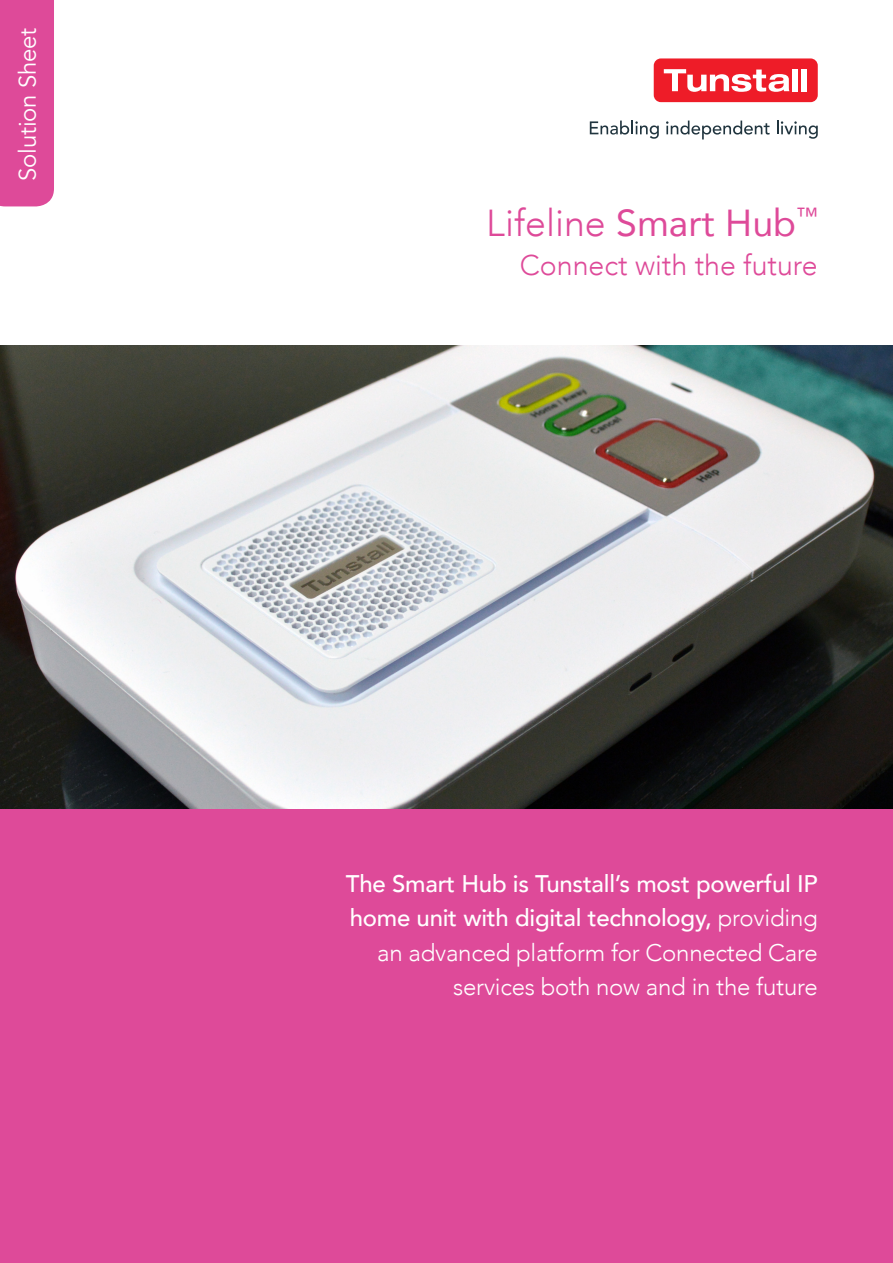
<style>
.page{position:relative;width:893px;height:1263px;background:#fff}
.page>*{position:absolute;margin:0;border:0;box-sizing:border-box;transform-origin:0 0}
.t1{font:300 37.5px "Avenir";color:#de4a99}
.t2{font:300 28.5px "Avenir";color:#de4a99}
.t3{font:300 24px/34.5px "Avenir";letter-spacing:-.01em;color:#fff;text-align:right}
.t4{font:24px "Avenir";letter-spacing:-.01em;color:#fff}
.s1{font-weight:400}
.s2{font-weight:500}
</style>
<div class="page">
<img style="left:0;top:345px;width:893px;height:464px">
<div style="left:0;top:809px;width:893px;height:454px;background:#de4a99"></div>
<div style="left:0;top:0;width:54px;height:206px;background:#de4a99"></div>
<div style="left:654px;top:58px;width:164px;height:44px;background:#ee1c28;border-radius:7px"></div>
<svg style="left:664px;top:69px;width:125px;height:23px"></svg>
<div style="left:792px;top:69px;width:5px;height:22px;background:#fff"></div>
<div style="left:801px;top:69px;width:5px;height:22px;background:#fff"></div>
<svg style="left:590px;top:121px;width:69px;height:18px"></svg>
<svg style="left:666px;top:121px;width:104px;height:18px"></svg>
<svg style="left:777px;top:121px;width:41px;height:18px"></svg>
<p class="t4" style="left:13px;top:181px;width:154px;rotate:-90deg">Solution Sheet</p>
<p class="t1" style="left:486px;top:200px;width:333px">Lifeline <span class="s1">Smart Hub</span><sup>™</sup></p>
<p class="t2" style="left:520px;top:249px;width:299px">Connect with the future</p>
<p class="t3" style="left:346px;top:866px;width:473px"><span class="s2">The Smart Hub is Tunstall’s most powerful IP home unit with digital technology,</span> providing an advanced platform for Connected Care services both now and in the future</p>
</div>
